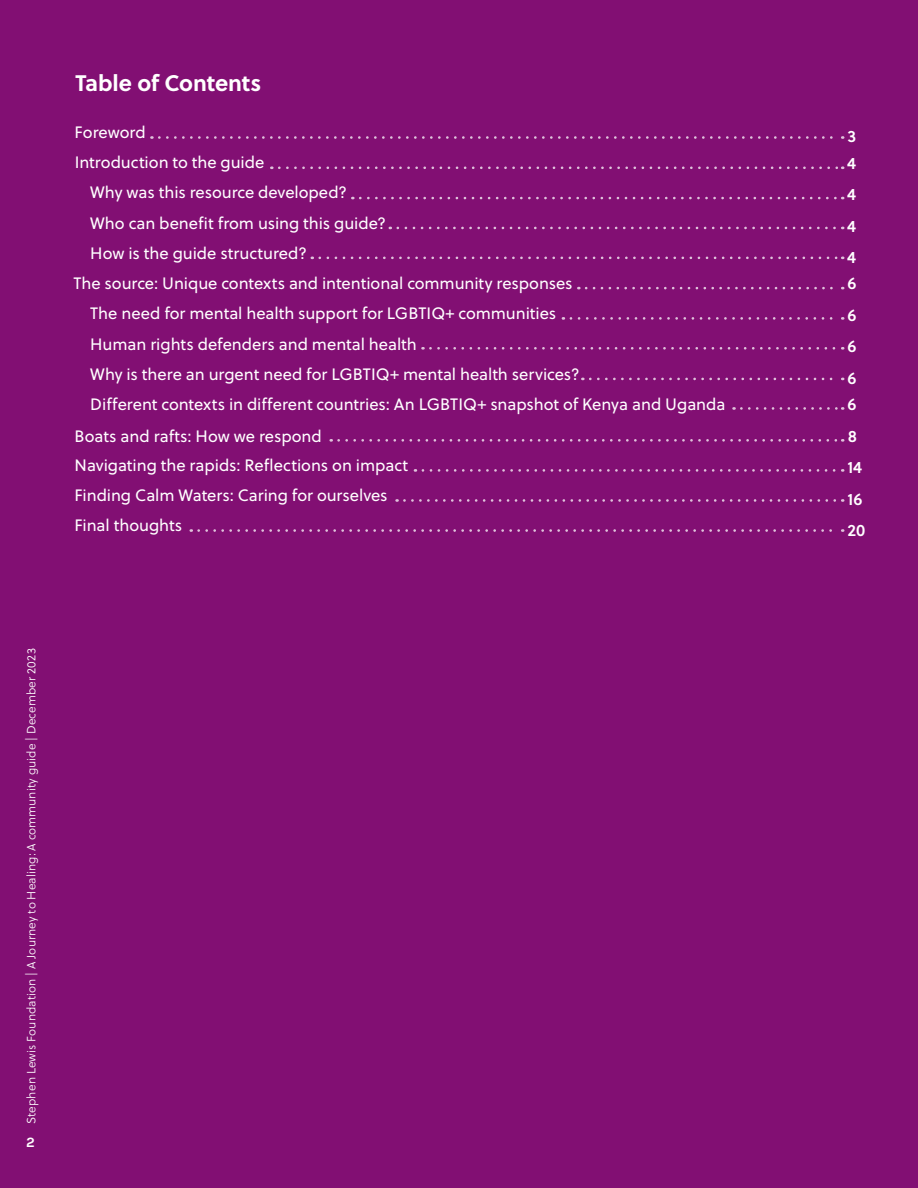
<style>
.page{position:relative;width:918px;height:1188px;background:#820f73}
.page>*{position:absolute;margin:0;border:0;box-sizing:border-box;transform-origin:0 0}
.t1{font:700 22.5px "Soleil";letter-spacing:-.005em;color:#fff}
.t2{font:16.5px "Soleil";letter-spacing:-.005em;color:#fff}
.t3{font:16.5px "Soleil Sb";color:#fff}
.t4{font:200 14.25px "Karla";color:#fff}
.t5{font:12px "Soleil Lt";letter-spacing:.01em;color:#fff}
</style>
<div class="page">
<svg style="left:159px;top:136px;width:684px;height:3px"></svg>
<svg style="left:279px;top:166px;width:564px;height:3px"></svg>
<svg style="left:360px;top:197px;width:483px;height:2px"></svg>
<svg style="left:398px;top:227px;width:445px;height:2px"></svg>
<svg style="left:320px;top:257px;width:523px;height:2px"></svg>
<svg style="left:586px;top:287px;width:257px;height:2px"></svg>
<svg style="left:571px;top:317px;width:272px;height:3px"></svg>
<svg style="left:430px;top:347px;width:413px;height:3px"></svg>
<svg style="left:590px;top:378px;width:253px;height:2px"></svg>
<svg style="left:741px;top:407px;width:102px;height:3px"></svg>
<svg style="left:339px;top:439px;width:504px;height:3px"></svg>
<svg style="left:423px;top:469px;width:420px;height:3px"></svg>
<svg style="left:404px;top:499px;width:439px;height:3px"></svg>
<svg style="left:199px;top:529px;width:644px;height:3px"></svg>
<h1 class="t1" style="left:75px;top:66px;width:188px">Table of Contents</h1>
<p class="t2" style="left:75px;top:120px;width:73px">Foreword</p>
<p class="t3" style="left:847px;top:124px;width:10px">3</p>
<p class="t2" style="left:75px;top:150px;width:191px">Introduction to the guide</p>
<p class="t3" style="left:847px;top:150px;width:11px">4</p>
<p class="t2" style="left:90px;top:181px;width:259px">Why was this resource developed?</p>
<p class="t3" style="left:847px;top:182px;width:11px">4</p>
<p class="t2" style="left:90px;top:211px;width:298px">Who can benefit from using this guide?</p>
<p class="t3" style="left:847px;top:213px;width:11px">4</p>
<p class="t2" style="left:90px;top:241px;width:218px">How is the guide structured?</p>
<p class="t3" style="left:847px;top:245px;width:11px">4</p>
<p class="t2" style="left:73px;top:271px;width:501px">The source: Unique contexts and intentional community responses</p>
<p class="t3" style="left:848px;top:271px;width:11px">6</p>
<p class="t2" style="left:90px;top:302px;width:468px">The need for mental health support for LGBTIQ+ communities</p>
<p class="t3" style="left:848px;top:303px;width:11px">6</p>
<p class="t2" style="left:90px;top:332px;width:328px">Human rights defenders and mental health</p>
<p class="t3" style="left:848px;top:334px;width:11px">6</p>
<p class="t2" style="left:90px;top:362px;width:491px">Why is there an urgent need for LGBTIQ+ mental health services?</p>
<p class="t3" style="left:848px;top:366px;width:11px">6</p>
<p class="t2" style="left:90px;top:392px;width:637px">Different contexts in different countries: An LGBTIQ+ snapshot of Kenya and Uganda</p>
<p class="t3" style="left:848px;top:392px;width:11px">6</p>
<p class="t2" style="left:75px;top:424px;width:249px">Boats and rafts: How we respond</p>
<p class="t3" style="left:848px;top:423px;width:11px">8</p>
<p class="t2" style="left:75px;top:453px;width:335px">Navigating the rapids: Reflections on impact</p>
<p class="t3" style="left:847px;top:455px;width:16px">14</p>
<p class="t2" style="left:75px;top:483px;width:315px">Finding Calm Waters: Caring for ourselves</p>
<p class="t3" style="left:847px;top:486px;width:16px">16</p>
<p class="t2" style="left:75px;top:514px;width:109px">Final thoughts</p>
<p class="t3" style="left:848px;top:518px;width:19px">20</p>
<p class="t5" style="left:23px;top:1124px;width:477px;rotate:-90deg">Stephen Lewis Foundation | A Journey to Healing: A community guide | December 2023</p>
<p class="t4" style="left:26px;top:1134px;width:10px">2</p>
</div>
